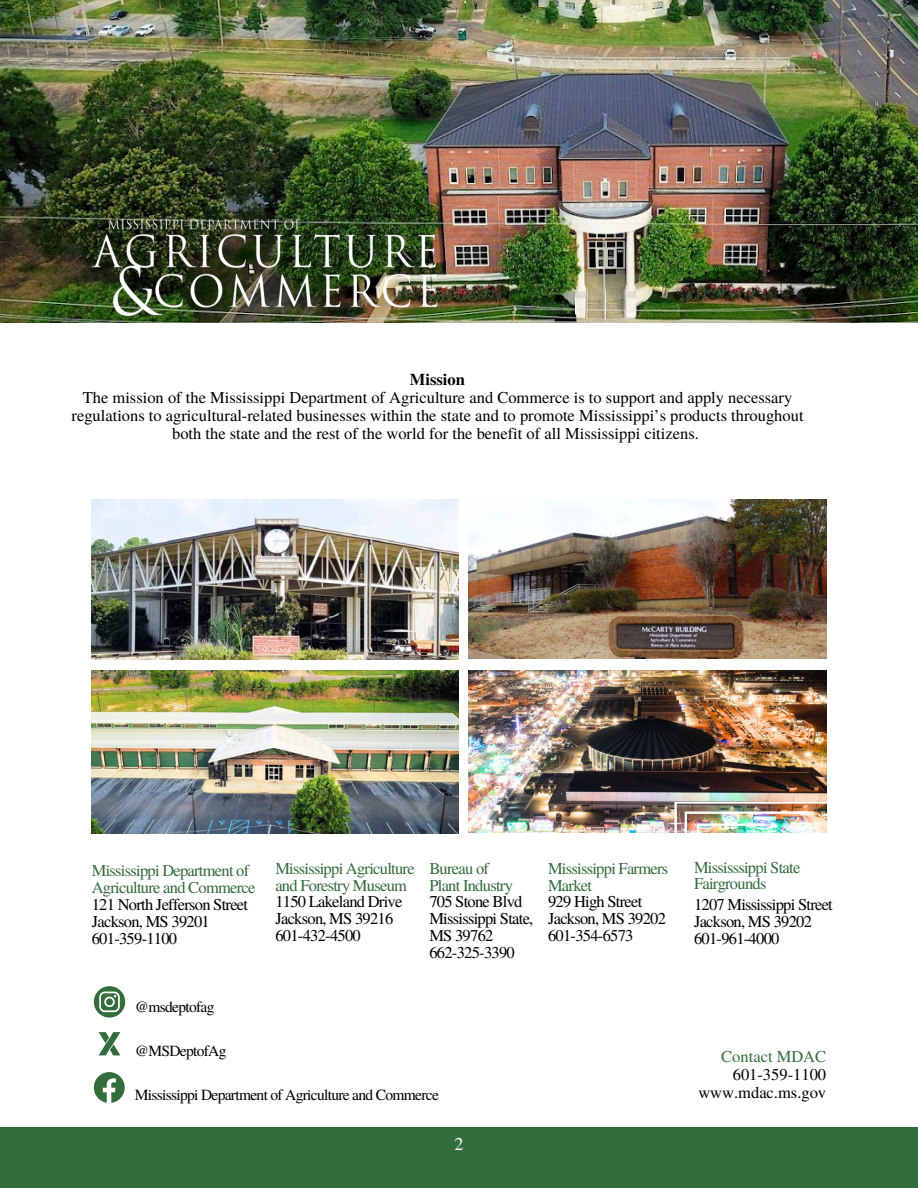
<style>
.page{position:relative;width:918px;height:1188px;background:#fff}
.page>*{position:absolute;margin:0;border:0;box-sizing:border-box;transform-origin:0 0}
.t1{font:18px "Te X Gyre Termes";color:#fff}
.t2{font:16.5px/16.8px "Te X Gyre Termes";letter-spacing:-.045em;color:#000}
.t3{font:16.5px/18px "Te X Gyre Termes";color:#000;text-align:center}
.t4{font:16.5px/16.8px "Te X Gyre Termes";letter-spacing:-.045em;color:#336d3c}
.t5{font:15.45px "Te X Gyre Termes";letter-spacing:-.045em;color:#000}
.s1{font-weight:700}
.s2{color:#336d3c}
</style>
<div class="page">
<img style="left:0;top:0;width:918px;height:323px">
<img style="left:92px;top:220px;width:345px;height:95px">
<div style="left:0;top:1127px;width:918px;height:61px;background:#336d3c"></div>
<img style="left:92px;top:670px;width:367px;height:163px">
<img style="left:92px;top:499px;width:367px;height:161px">
<img style="left:469px;top:670px;width:357px;height:162px">
<img style="left:674px;top:803px;width:153px;height:30px">
<svg style="left:94px;top:986px;width:31px;height:32px"></svg>
<svg style="left:99px;top:1032px;width:21px;height:23px"></svg>
<svg style="left:94px;top:1072px;width:30px;height:30px"></svg>
<img style="left:469px;top:499px;width:357px;height:160px">
<p class="t3" style="left:72px;top:370px;width:734px"><span class="s1">Mission<br></span>The mission of the Mississippi Department of Agriculture and Commerce is to support and apply necessary regulations to agricultural-related businesses within the state and to promote Mississippi’s products throughout both the state and the rest of the world for the benefit of all Mississippi citizens.</p>
<h1 class="t2" style="left:275px;top:859px;width:141px"><span class="s2">Mississippi Agriculture and Forestry Museum<br></span>1150 Lakeland Drive<br>Jackson, MS 39216<br>601-432-4500</h1>
<h1 class="t2" style="left:429px;top:859px;width:106px"><span class="s2">Bureau of<br>Plant Industry<br></span>705 Stone Blvd<br>Mississippi State,<br>MS 39762<br>662-325-3390</h1>
<p class="t2" style="left:92px;top:861px;width:165px"><span class="s2">Mississippi Department of<br>Agriculture and Commerce<br></span>121 North Jefferson Street<br>Jackson, MS 39201<br>601-359-1100</p>
<p class="t2" style="left:548px;top:859px;width:122px"><span class="s2">Mississippi Farmers<br>Market<br></span>929 High Street<br>Jackson, MS 39202<br>601-354-6573</p>
<h1 class="t5" style="left:135px;top:996px;width:81px">@msdeptofag</h1>
<p class="t5" style="left:135px;top:1040px;width:93px">@MSDeptofAg</p>
<p class="t5" style="left:135px;top:1084px;width:306px">Mississippi Department of Agriculture and Commerce</p>
<h1 class="t1" style="left:454px;top:1131px;width:10px">2</h1>
<p class="t4" style="left:694px;top:858px;width:108px">Mississsippi State<br>Fairgrounds</p>
<p class="t2" style="left:694px;top:895px;width:140px">1207 Mississippi Street<br>Jackson, MS 39202</p>
<p class="t2" style="left:694px;top:929px;width:87px">601-961-4000</p>
<h1 class="t3" style="left:698px;top:1047px;width:129px;text-align:right"><span class="s2">Contact MDAC<br></span>601-359-1100 www.mdac.ms.gov</h1>
</div>
